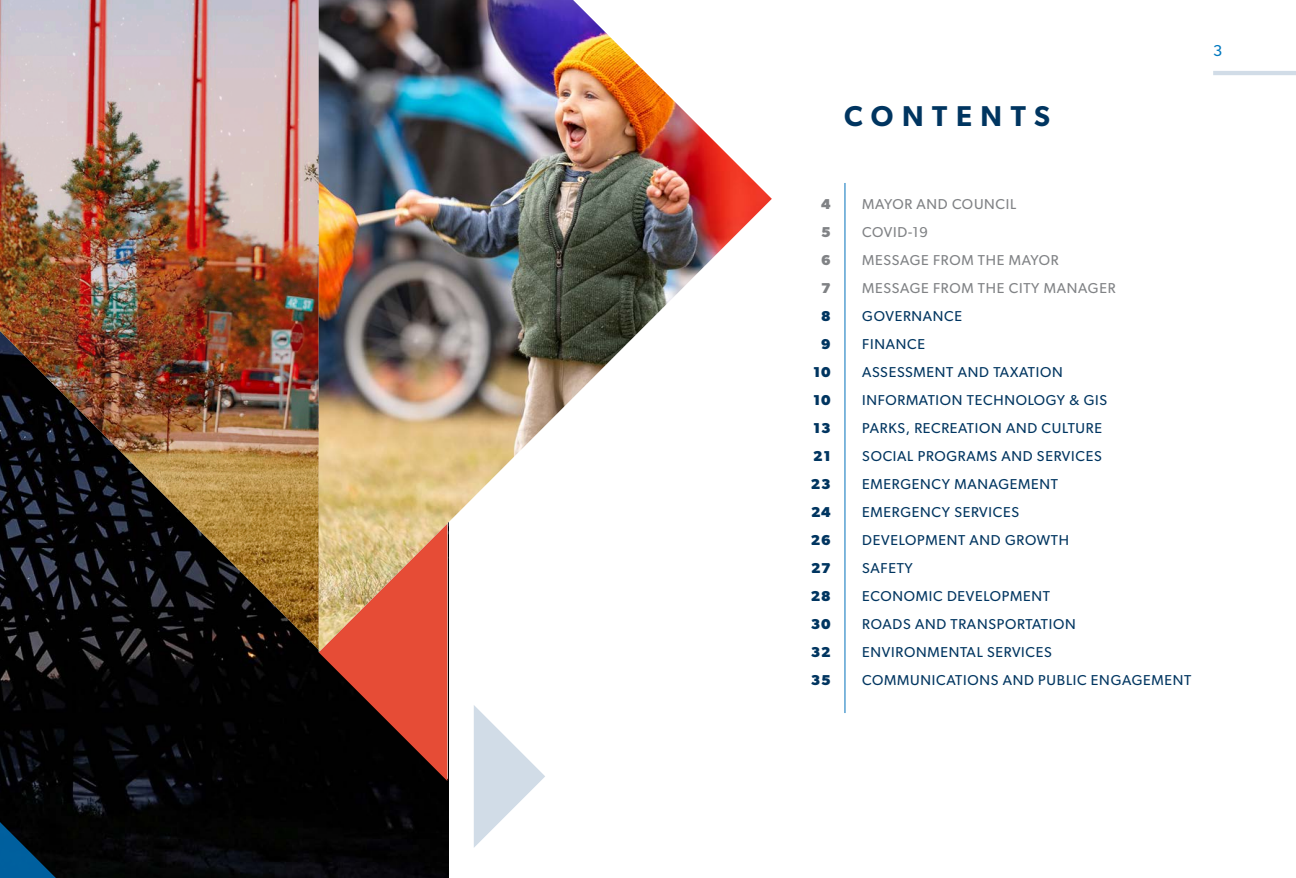
<style>
.page{position:relative;width:1296px;height:878px;background:#fff}
.page>*{position:absolute;margin:0;border:0;box-sizing:border-box;transform-origin:0 0}
.t1{font:600 28.65px "Gibson";letter-spacing:.3em;color:#003560}
.t2{font:15.75px "Gibson";color:#0078bf}
.t3{font:14.4px "Gibson";letter-spacing:.05em;color:#003560}
.t4{font:14.4px "Gibson";letter-spacing:.05em;color:#808285}
.t5{font:700 14.4px "Gibson";letter-spacing:.05em;color:#003560}
.t6{font:700 14.4px "Gibson";color:#808285}
</style>
<div class="page">
<img style="left:69px;top:779px;width:379px;height:99px">
<svg style="left:69px;top:652px;width:379px;height:127px;fill:#010101"></svg>
<img style="left:69px;top:0;width:250px;height:652px">
<img style="left:0;top:0;width:69px;height:878px">
<svg style="left:474px;top:705px;width:71px;height:142px"></svg>
<svg style="left:319px;top:652px;width:128px;height:129px"></svg>
<hr style="left:1213px;top:71px;width:83px;height:4px;background:#d1dce7">
<img style="left:319px;top:0;width:453px;height:652px">
<hr style="left:845px;top:183px;width:1px;height:530px;background:#0070ba">
<p class="t1" style="left:844px;top:99px;width:207px">CONTENTS</p>
<p class="t2" style="left:1213px;top:41px;width:11px">3</p>
<p class="t6" style="left:821px;top:195px;width:11px">4</p>
<p class="t4" style="left:862px;top:195px;width:156px">MAYOR AND COUNCIL</p>
<p class="t6" style="left:821px;top:223px;width:11px">5</p>
<p class="t4" style="left:862px;top:223px;width:67px">COVID-19</p>
<p class="t6" style="left:821px;top:251px;width:11px">6</p>
<p class="t4" style="left:862px;top:251px;width:198px">MESSAGE FROM THE MAYOR</p>
<p class="t6" style="left:821px;top:279px;width:11px">7</p>
<p class="t4" style="left:862px;top:279px;width:255px">MESSAGE FROM THE CITY MANAGER</p>
<p class="t5" style="left:821px;top:307px;width:11px">8</p>
<p class="t3" style="left:862px;top:307px;width:101px">GOVERNANCE</p>
<p class="t5" style="left:821px;top:335px;width:11px">9</p>
<p class="t3" style="left:862px;top:335px;width:64px">FINANCE</p>
<p class="t5" style="left:813px;top:363px;width:19px">10</p>
<p class="t3" style="left:862px;top:363px;width:202px">ASSESSMENT AND TAXATION</p>
<p class="t5" style="left:813px;top:391px;width:19px">10</p>
<p class="t3" style="left:862px;top:391px;width:246px">INFORMATION TECHNOLOGY &amp; GIS</p>
<p class="t5" style="left:813px;top:419px;width:19px">13</p>
<p class="t3" style="left:862px;top:419px;width:241px">PARKS, RECREATION AND CULTURE</p>
<p class="t5" style="left:813px;top:447px;width:19px">21</p>
<p class="t3" style="left:862px;top:447px;width:241px">SOCIAL PROGRAMS AND SERVICES</p>
<p class="t5" style="left:811px;top:475px;width:21px">23</p>
<p class="t3" style="left:862px;top:475px;width:197px">EMERGENCY MANAGEMENT</p>
<p class="t5" style="left:811px;top:503px;width:21px">24</p>
<p class="t3" style="left:862px;top:503px;width:158px">EMERGENCY SERVICES</p>
<p class="t5" style="left:811px;top:531px;width:21px">26</p>
<p class="t3" style="left:862px;top:531px;width:208px">DEVELOPMENT AND GROWTH</p>
<p class="t5" style="left:811px;top:559px;width:21px">27</p>
<p class="t3" style="left:862px;top:559px;width:52px">SAFETY</p>
<p class="t5" style="left:811px;top:587px;width:21px">28</p>
<p class="t3" style="left:862px;top:587px;width:189px">ECONOMIC DEVELOPMENT</p>
<p class="t5" style="left:811px;top:615px;width:21px">30</p>
<p class="t3" style="left:862px;top:615px;width:215px">ROADS AND TRANSPORTATION</p>
<p class="t5" style="left:811px;top:643px;width:21px">32</p>
<p class="t3" style="left:862px;top:643px;width:191px">ENVIRONMENTAL SERVICES</p>
<p class="t5" style="left:811px;top:671px;width:21px">35</p>
<p class="t3" style="left:862px;top:671px;width:331px">COMMUNICATIONS AND PUBLIC ENGAGEMENT</p>
</div>
